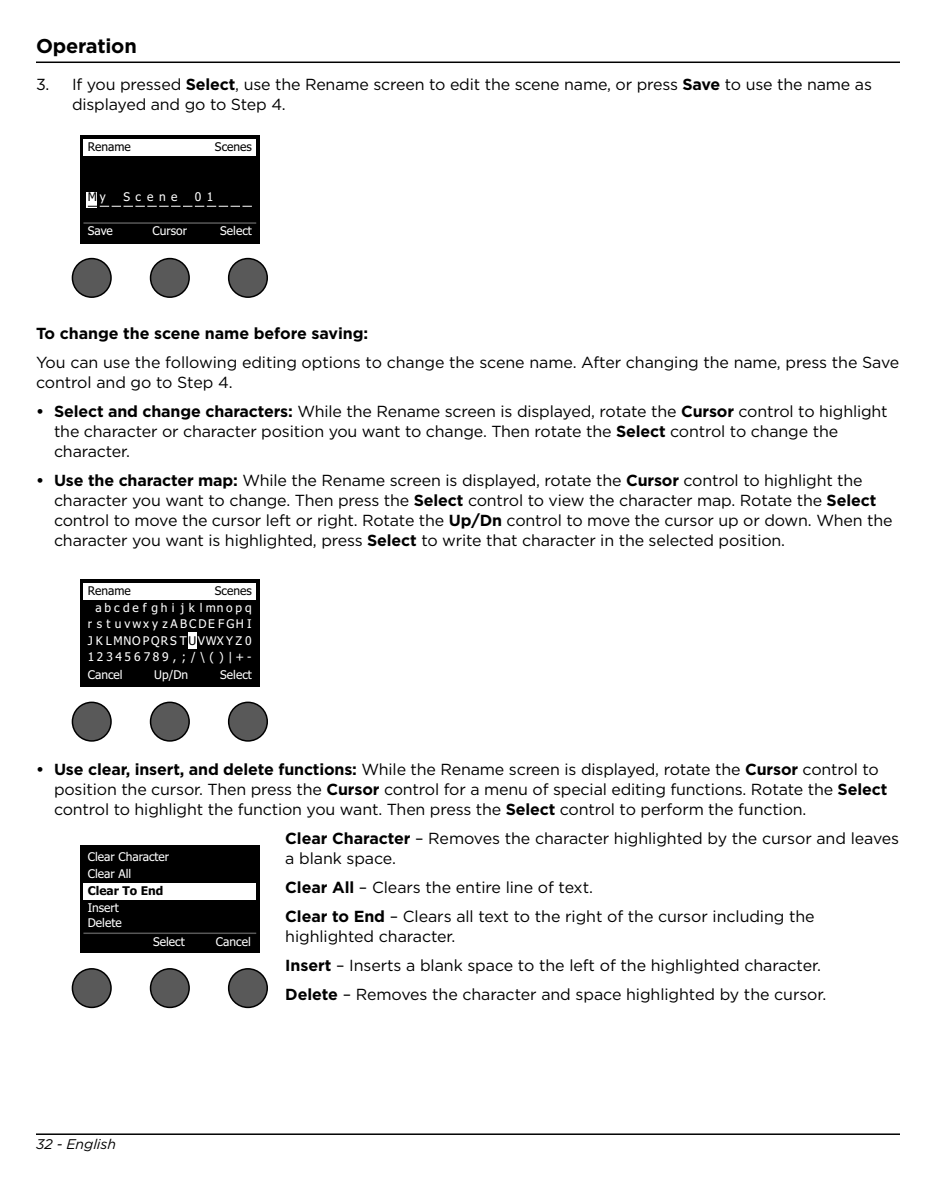
<style>
.page{position:relative;width:936px;height:1188px;background:#fff}
.page>*{position:absolute;margin:0;border:0;box-sizing:border-box;transform-origin:0 0}
.t1{font:700 20px "Gotham";letter-spacing:-.01em;color:#000}
.t2{font:16px/20px "Gotham";letter-spacing:-.01em;color:#000}
.t3{font:700 16px "Gotham";letter-spacing:-.005em;color:#000}
.t4{font:italic 14px "Gotham";letter-spacing:-.005em;color:#000}
.t5{font:12px "Tahoma";color:#fff}
.t6{font:12px "Tahoma";letter-spacing:.225em;color:#fff}
.t7{font:12px "Tahoma";color:#000}
.t8{font:12px "Tahoma";letter-spacing:.15em;color:#fff}
.t9{font:12px "Tahoma";letter-spacing:.235em;color:#fff}
.t10{font:700 12px "Tahoma";color:#000}
.s1{font-weight:700}
.s2{color:#fff}
.s3{color:#000}
</style>
<div class="page">
<hr style="left:36px;top:1133px;width:864px;height:2px;background:#000">
<hr style="left:36px;top:62px;width:864px;height:1px;background:#000">
<div style="left:80px;top:579px;width:180px;height:108px;background:#000"></div>
<div style="left:83px;top:583px;width:173px;height:17px;background:#fff"></div>
<div style="left:188px;top:632px;width:9px;height:17px;background:#fff"></div>
<div style="left:151px;top:702px;width:38px;height:39px;background:#595959;border-radius:50%"></div>
<div style="left:150px;top:702px;width:40px;height:40px;border:2px solid #000;border-radius:50%"></div>
<div style="left:229px;top:702px;width:38px;height:39px;background:#595959;border-radius:50%"></div>
<div style="left:228px;top:702px;width:40px;height:40px;border:2px solid #000;border-radius:50%"></div>
<div style="left:72px;top:702px;width:39px;height:39px;background:#595959;border-radius:50%"></div>
<div style="left:72px;top:702px;width:40px;height:40px;border:2px solid #000;border-radius:50%"></div>
<div style="left:80px;top:845px;width:180px;height:108px;background:#000"></div>
<div style="left:83px;top:883px;width:173px;height:17px;background:#fff"></div>
<hr style="left:83px;top:933px;width:173px;height:1px;background:#585858">
<div style="left:151px;top:969px;width:38px;height:38px;background:#595959;border-radius:50%"></div>
<div style="left:150px;top:968px;width:40px;height:40px;border:2px solid #000;border-radius:50%"></div>
<div style="left:229px;top:969px;width:38px;height:38px;background:#595959;border-radius:50%"></div>
<div style="left:228px;top:968px;width:40px;height:40px;border:2px solid #000;border-radius:50%"></div>
<div style="left:72px;top:969px;width:39px;height:38px;background:#595959;border-radius:50%"></div>
<div style="left:72px;top:968px;width:40px;height:40px;border:2px solid #000;border-radius:50%"></div>
<div style="left:80px;top:135px;width:180px;height:108px;background:#000"></div>
<div style="left:83px;top:139px;width:173px;height:17px;background:#fff"></div>
<hr style="left:83px;top:222px;width:173px;height:2px;background:#585858">
<div style="left:86px;top:192px;width:11px;height:16px;background:#fff"></div>
<svg style="left:88px;top:206px;width:164px;height:1px"></svg>
<div style="left:151px;top:259px;width:38px;height:38px;background:#595959;border-radius:50%"></div>
<div style="left:150px;top:258px;width:40px;height:40px;border:2px solid #000;border-radius:50%"></div>
<div style="left:229px;top:259px;width:38px;height:38px;background:#595959;border-radius:50%"></div>
<div style="left:228px;top:258px;width:40px;height:40px;border:2px solid #000;border-radius:50%"></div>
<div style="left:72px;top:259px;width:39px;height:38px;background:#595959;border-radius:50%"></div>
<div style="left:72px;top:258px;width:40px;height:40px;border:2px solid #000;border-radius:50%"></div>
<p class="t1" style="left:36px;top:32px;width:102px">Operation</p>
<p class="t2" style="left:72px;top:74px;width:802px;text-indent:-36px">3. If you pressed <span class="s1">Select</span>, use the Rename screen to edit the scene name, or press <span class="s1">Save</span> to use the name as displayed and go to Step 4.</p>
<p class="t7" style="left:88px;top:139px;width:44px">Rename</p>
<p class="t7" style="left:215px;top:139px;width:38px">Scenes</p>
<p class="t7" style="left:88px;top:189px;width:19px">M<span class="s2">y</span></p>
<p class="t5" style="left:124px;top:189px;width:55px">Scene</p>
<p class="t5" style="left:195px;top:189px;width:20px">0 1</p>
<p class="t5" style="left:88px;top:223px;width:27px">Save</p>
<p class="t5" style="left:153px;top:223px;width:36px">Cursor</p>
<p class="t5" style="left:220px;top:223px;width:33px">Select</p>
<p class="t3" style="left:36px;top:322px;width:334px">To change the scene name before saving:</p>
<p class="t2" style="left:36px;top:352px;width:865px">You can use the following editing options to change the scene name. After changing the name, press the Save control and go to Step 4.</p>
<p class="t2" style="left:54px;top:401px;width:835px;text-indent:-18px"><span class="s1">• Select and change characters:</span> While the Rename screen is displayed, rotate the <span class="s1">Cursor</span> control to highlight the character or character position you want to change. Then rotate the <span class="s1">Select</span> control to change the character.</p>
<p class="t2" style="left:54px;top:470px;width:840px;text-indent:-18px"><span class="s1">• Use the character map:</span> While the Rename screen is displayed, rotate the <span class="s1">Cursor</span> control to highlight the character you want to change. Then press the <span class="s1">Select</span> control to view the character map. Rotate the <span class="s1">Select </span>control to move the cursor left or right. Rotate the <span class="s1">Up/Dn</span> control to move the cursor up or down. When the character you want is highlighted, press <span class="s1">Select</span> to write that character in the selected position.</p>
<p class="t7" style="left:88px;top:582px;width:44px">Rename</p>
<p class="t7" style="left:215px;top:582px;width:38px">Scenes</p>
<p class="t9" style="left:95px;top:599px;width:158px">abcdef gh i jk lmnopq</p>
<p class="t6" style="left:88px;top:616px;width:165px">rs tuvwxyzABCDEFGHI</p>
<p class="t6" style="left:88px;top:649px;width:165px">123456789, ; / \ ( )|+-</p>
<p class="t8" style="left:88px;top:633px;width:165px">JKLMNOPQRST<span class="s3">U</span>VWXYZ0</p>
<p class="t5" style="left:88px;top:667px;width:36px">Cancel</p>
<p class="t5" style="left:154px;top:667px;width:35px">Up/Dn</p>
<p class="t5" style="left:220px;top:667px;width:33px">Select</p>
<p class="t2" style="left:54px;top:759px;width:835px;text-indent:-18px"><span class="s1">• Use clear, insert, and delete functions:</span> While the Rename screen is displayed, rotate the <span class="s1">Cursor</span> control to position the cursor. Then press the <span class="s1">Cursor</span> control for a menu of special editing functions. Rotate the <span class="s1">Select </span>control to highlight the function you want. Then press the <span class="s1">Select</span> control to perform the function.</p>
<p class="t2" style="left:285px;top:828px;width:615px"><span class="s1">Clear Character</span> – Removes the character highlighted by the cursor and leaves a blank space.</p>
<p class="t2" style="left:285px;top:872px;width:531px;line-height:29px"><span class="s1">Clear All</span> – Clears the entire line of text.<br><span class="s1">Clear to End</span> – Clears all text to the right of the cursor including the</p>
<p class="t2" style="left:285px;top:921px;width:543px;line-height:29px">highlighted character.<br><span class="s1">Insert</span> – Inserts a blank space to the left of the highlighted character.<br><span class="s1">Delete</span> – Removes the character and space highlighted by the cursor.</p>
<p class="t5" style="left:88px;top:849px;width:83px">Clear Character</p>
<p class="t5" style="left:88px;top:866px;width:45px">Clear All</p>
<p class="t10" style="left:88px;top:886px;width:77px">Clear To End</p>
<p class="t5" style="left:88px;top:899px;width:33px">Insert</p>
<p class="t5" style="left:88px;top:915px;width:35px">Delete</p>
<p class="t5" style="left:153px;top:933px;width:33px">Select</p>
<p class="t5" style="left:216px;top:933px;width:36px">Cancel</p>
<p class="t4" style="left:36px;top:1135px;width:82px">32 - English</p>
</div>
